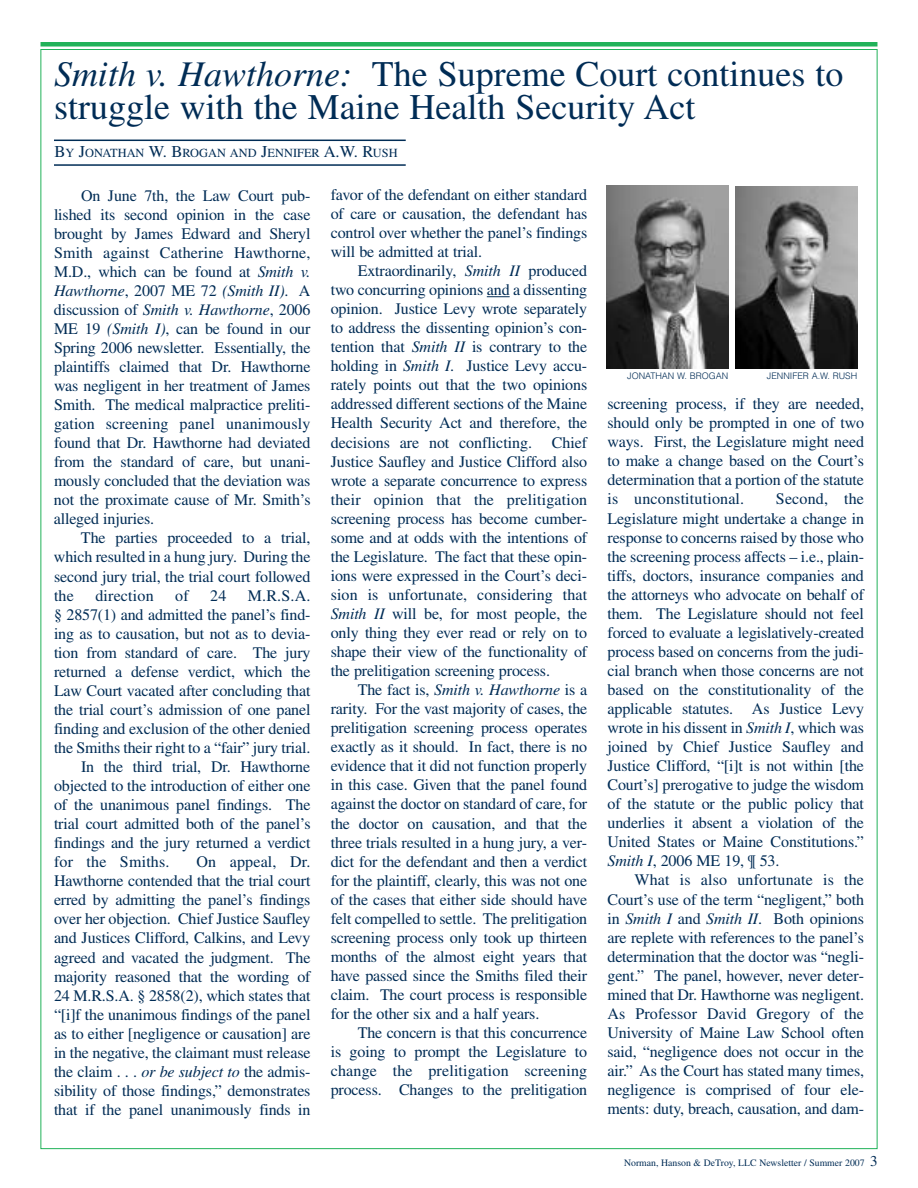
<style>
.page{position:relative;width:918px;height:1188px;background:#fff}
.page>*{position:absolute;margin:0;border:0;box-sizing:border-box;transform-origin:0 0}
.t1{font:36px/33px "Times";color:#002c55}
.t2{font:16.05px/19px "Times";letter-spacing:-.01em;color:#002c55;text-align:justify}
.t3{font:16.05px "Times";letter-spacing:.01em;color:#002c55}
.t4{font:12.3px "Times";color:#002c55}
.t5{font:9.75px "Times";color:#002c55}
.t6{font:300 9px "Helvetica";color:#002c55}
.s1{font-style:italic}
.s2{font-size:16.5px}
.s3{font-size:15px}
</style>
<div class="page">
<div style="left:41px;top:42px;width:836px;height:5px;background:#21b259"></div>
<svg style="left:487px;top:296px;width:23px;height:1px"></svg>
<hr style="left:54px;top:140px;width:352px;height:1px;background:#002c55">
<hr style="left:54px;top:164px;width:352px;height:2px;background:#002c55">
<img style="left:607px;top:186px;width:121px;height:182px">
<img style="left:736px;top:186px;width:121px;height:182px">
<h1 class="t1" style="left:54px;top:61px;width:791px"><span class="s1">Smith v. Hawthorne:</span> The Supreme Court continues to struggle with the Maine Health Security Act</h1>
<p class="t4" style="left:54px;top:148px;width:345px"><span class="s2">B</span>Y <span class="s2">J</span>ONATHAN <span class="s2">W. B</span>ROGAN AND <span class="s2">J</span>ENNIFER <span class="s2">A.W. R</span>USH</p>
<p class="t2" style="left:54px;top:187px;width:258px;text-indent:27px">On June 7th, the Law Court pub&shy;lished its second opinion in the case brought by James Edward and Sheryl Smith against Catherine Hawthorne, M.D., which can be found at <span class="s1">Smith v.<br>Hawthorne</span>, 2007 ME 72 <span class="s1">(Smith II)</span>. A discussion of <span class="s1">Smith v. Hawthorne</span>, 2006<br>ME 19 <span class="s1">(Smith I)</span>, can be found in our Spring 2006 newsletter. Essentially, the plaintiffs claimed that Dr. Hawthorne was negligent in her treatment of James Smith. The medical malpractice preliti&shy;gation screening panel unanimously found that Dr. Hawthorne had deviated from the standard of care, but unani&shy;mously concluded that the deviation was not the proximate cause of Mr. Smith’s alleged injuries.</p>
<p class="t2" style="left:54px;top:530px;width:258px;text-indent:27px">The parties proceeded to a trial, which resulted in a hung jury. During the second jury trial, the trial court followed the</p>
<p class="t3" style="left:95px;top:590px;width:60px">direction</p>
<p class="t2" style="left:175px;top:587px;width:15px">of</p>
<p class="t2" style="left:210px;top:587px;width:18px">24</p>
<p class="t2" style="left:248px;top:587px;width:64px">M.R.S.A.</p>
<p class="t2" style="left:54px;top:606px;width:258px">§ 2857(1) and admitted the panel’s find-</p>
<p class="t2" style="left:54px;top:625px;width:258px">ing as to causation, but not as to devia-</p>
<p class="t2" style="left:54px;top:644px;width:258px">tion from standard of care. The jury</p>
<p class="t2" style="left:54px;top:664px;width:258px">returned a defense verdict, which the</p>
<p class="t2" style="left:54px;top:683px;width:258px">Law Court vacated after concluding that</p>
<p class="t2" style="left:54px;top:702px;width:258px">the trial court’s admission of one panel</p>
<p class="t2" style="left:54px;top:721px;width:258px">finding and exclusion of the other denied</p>
<p class="t2" style="left:54px;top:740px;width:258px">the Smiths their right to a “fair” jury trial.</p>
<p class="t2" style="left:81px;top:759px;width:231px">In the third trial, Dr. Hawthorne</p>
<p class="t2" style="left:54px;top:778px;width:258px">objected to the introduction of either one</p>
<p class="t2" style="left:54px;top:797px;width:258px">of the unanimous panel findings. The</p>
<p class="t2" style="left:54px;top:816px;width:258px">trial court admitted both of the panel’s</p>
<p class="t2" style="left:54px;top:835px;width:258px">findings and the jury returned a verdict</p>
<p class="t3" style="left:54px;top:856px;width:117px">for the Smiths.</p>
<p class="t2" style="left:54px;top:854px;width:258px;text-indent:142px">On appeal, Dr.<br>Hawthorne contended that the trial court erred by admitting the panel’s findings over her objection. Chief Justice Saufley and Justices Clifford, Calkins, and Levy agreed and vacated the judgment. The majority reasoned that the wording of 24 M.R.S.A. § 2858(2), which states that “[i]f the unanimous findings of the panel as to either [negligence or causation] are in the negative, the claimant must release the claim . . . <span class="s1">or be subject to</span> the admis&shy;sibility of those findings,” demonstrates that if the panel unanimously finds in</p>
<p class="t2" style="left:331px;top:187px;width:258px">favor of the defendant on either standard of care or causation, the defendant has control over whether the panel’s findings will be admitted at trial.</p>
<p class="t2" style="left:331px;top:263px;width:258px;text-indent:27px">Extraordinarily, <span class="s1">Smith II</span> produced two concurring opinions and a dissenting opinion. Justice Levy wrote separately to address the dissenting opinion’s con&shy;tention that <span class="s1">Smith II</span> is contrary to the holding in <span class="s1">Smith I</span>. Justice Levy accu&shy;rately points out that the two opinions addressed different sections of the Maine Health Security Act and therefore, the decisions are not conflicting. Chief Justice Saufley and Justice Clifford also wrote a separate concurrence to express their opinion that the prelitigation screening process has become cumber&shy;some and at odds with the intentions of the Legislature. The fact that these opin&shy;ions were expressed in the Court’s deci&shy;sion is unfortunate, considering that <span class="s1">Smith II</span> will be, for most people, the only thing they ever read or rely on to shape their view of the functionality of the prelitigation screening process.</p>
<p class="t2" style="left:331px;top:682px;width:258px;text-indent:27px">The fact is, <span class="s1">Smith v. Hawthorne</span> is a rarity. For the vast majority of cases, the prelitigation screening process operates exactly as it should. In fact, there is no evidence that it did not function properly in this case. Given that the panel found against the doctor on standard of care, for the doctor on causation, and that the three trials resulted in a hung jury, a ver&shy;dict for the defendant and then a verdict for the plaintiff, clearly, this was not one of the cases that either side should have felt compelled to settle. The prelitigation screening process only took up thirteen months of the almost eight years that have passed since the Smiths filed their claim. The court process is responsible for the other six and a half years.</p>
<p class="t2" style="left:331px;top:1025px;width:258px;text-indent:27px">The concern is that this concurrence is going to prompt the Legislature to change the prelitigation screening process. Changes to the prelitigation</p>
<p class="t6" style="left:627px;top:370px;width:103px">JONATHAN W. BROGAN</p>
<p class="t6" style="left:767px;top:370px;width:92px">JENNIFER A.W. RUSH</p>
<p class="t2" style="left:607px;top:396px;width:258px">screening process, if they are needed, should only be prompted in one of two ways. First, the Legislature might need to make a change based on the Court’s determination that a portion of the statute is unconstitutional.</p>
<p class="t2" style="left:607px;top:491px;width:258px;text-indent:168px">Second, the Legislature might undertake a change in response to concerns raised by those who the screening process affects – i.e., plain&shy;tiffs, doctors, insurance companies and the attorneys who advocate on behalf of them. The Legislature should not feel forced to evaluate a legislatively-created process based on concerns from the judi&shy;cial branch when those concerns are not based on the constitutionality of the applicable statutes. As Justice Levy wrote in his dissent in <span class="s1">Smith I</span>, which was joined by Chief Justice Saufley and Justice Clifford, “[i]t is not within [the Court’s] prerogative to judge the wisdom of the statute or the public policy that underlies it absent a violation of the United States or Maine Constitutions.” <span class="s1">Smith I</span>, 2006 ME 19, ¶ 53.</p>
<p class="t2" style="left:607px;top:872px;width:258px;text-indent:27px">What is also unfortunate is the Court’s use of the term “negligent,” both in <span class="s1">Smith I</span> and <span class="s1">Smith II</span>. Both opinions are replete with references to the panel’s determination that the doctor was “negli&shy;gent.” The panel, however, never deter&shy;mined that Dr. Hawthorne was negligent.<br>As Professor David Gregory of the University of Maine Law School often said, “negligence does not occur in the air.” As the Court has stated many times, negligence is comprised of four ele&shy;ments: duty, breach, causation, and dam-</p>
<p class="t5" style="left:624px;top:1159px;width:255px">Norman, Hanson &amp; DeTroy, LLC Newsletter / Summer 2007 <span class="s3">3</span></p>
</div>
